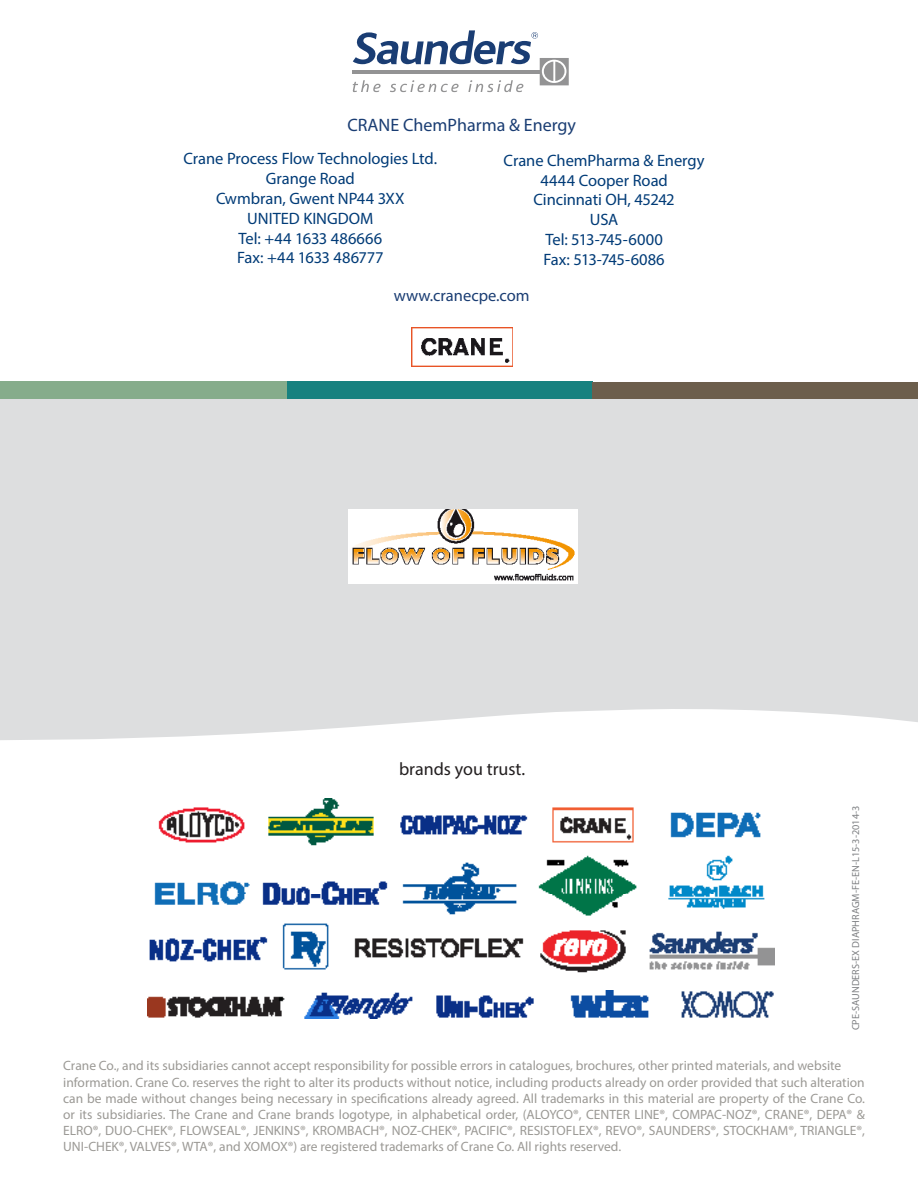
<style>
.page{position:relative;width:918px;height:1188px;background:#fff}
.page>*{position:absolute;margin:0;border:0;box-sizing:border-box;transform-origin:0 0}
.t1{font:18px "Myriad Pro";color:#1a3d73}
.t2{font:18px "Myriad Pro";color:#231f20}
.t3{font:16.5px "Myriad Pro";letter-spacing:-.005em;color:#013b77}
.t4{font:16.5px "Myriad Pro";letter-spacing:-.025em;color:#013b77}
.t5{font:16.5px "Myriad Pro";color:#1a3d73}
.t6{font:13.5px/16.2px "Myriad Pro";color:#9b9995;text-align:justify}
.t7{font:10.2px "Myriad Pro";color:#7e8083}
</style>
<div class="page">
<div style="left:0;top:399px;width:918px;height:341px;background:#dddedf"></div>
<div style="left:0;top:382px;width:288px;height:17px;background:#86ac8b"></div>
<div style="left:288px;top:382px;width:305px;height:17px;background:#17817f"></div>
<div style="left:593px;top:382px;width:325px;height:17px;background:#6c5e4c"></div>
<img style="left:348px;top:509px;width:229px;height:75px">
<svg style="left:353px;top:30px;width:216px;height:62px"></svg>
<img style="left:411px;top:327px;width:101px;height:39px">
<img style="left:147px;top:799px;width:628px;height:220px">
<p class="t1" style="left:347px;top:114px;width:230px">CRANE ChemPharma &amp; Energy</p>
<p class="t3" style="left:183px;top:149px;width:255px">Crane Process Flow Technologies Ltd.</p>
<p class="t3" style="left:266px;top:168px;width:91px">Grange Road</p>
<p class="t3" style="left:216px;top:188px;width:190px">Cwmbran, Gwent NP44 3XX</p>
<p class="t3" style="left:247px;top:208px;width:128px">UNITED KINGDOM</p>
<p class="t3" style="left:239px;top:228px;width:145px">Tel: +44 1633 486666</p>
<p class="t3" style="left:237px;top:248px;width:148px">Fax: +44 1633 486777</p>
<p class="t3" style="left:504px;top:150px;width:203px">Crane ChemPharma &amp; Energy</p>
<p class="t3" style="left:540px;top:170px;width:129px">4444 Cooper Road</p>
<p class="t3" style="left:534px;top:190px;width:143px">Cincinnati OH, 45242</p>
<p class="t3" style="left:590px;top:210px;width:30px">USA</p>
<p class="t4" style="left:545px;top:229px;width:119px">Tel: 513-745-6000</p>
<p class="t4" style="left:544px;top:249px;width:123px">Fax: 513-745-6086</p>
<p class="t5" style="left:394px;top:285px;width:138px">www.cranecpe.com</p>
<p class="t2" style="left:399px;top:758px;width:128px">brands you trust.</p>
<p class="t7" style="left:850px;top:1030px;width:226px;rotate:-90deg">CPE-SAUNDERS-EX DIAPHRAGM-FE-EN-L15-3-2014-3</p>
<p class="t6" style="left:63px;top:1058px;width:780px">Crane Co., and its subsidiaries cannot accept responsibility for possible errors in catalogues, brochures, other printed materials, and website</p>
<p class="t6" style="left:63px;top:1074px;width:803px">information. Crane Co. reserves the right to alter its products without notice, including products already on order provided that such alteration can be made without changes being necessary in specifications already agreed. All trademarks in this material are property of the Crane Co. or its subsidiaries. The Crane and Crane brands logotype, in alphabetical order, (ALOYCO®, CENTER LINE®, COMPAC-NOZ®, CRANE®, DEPA® &amp; ELRO®, DUO-CHEK®, FLOWSEAL®, JENKINS®, KROMBACH®, NOZ-CHEK®, PACIFIC®, RESISTOFLEX®, REVO®, SAUNDERS®, STOCKHAM®, TRIANGLE®, UNI-CHEK®, VALVES®, WTA®, and XOMOX®) are registered trademarks of Crane Co. All rights reserved.</p>
</div>
